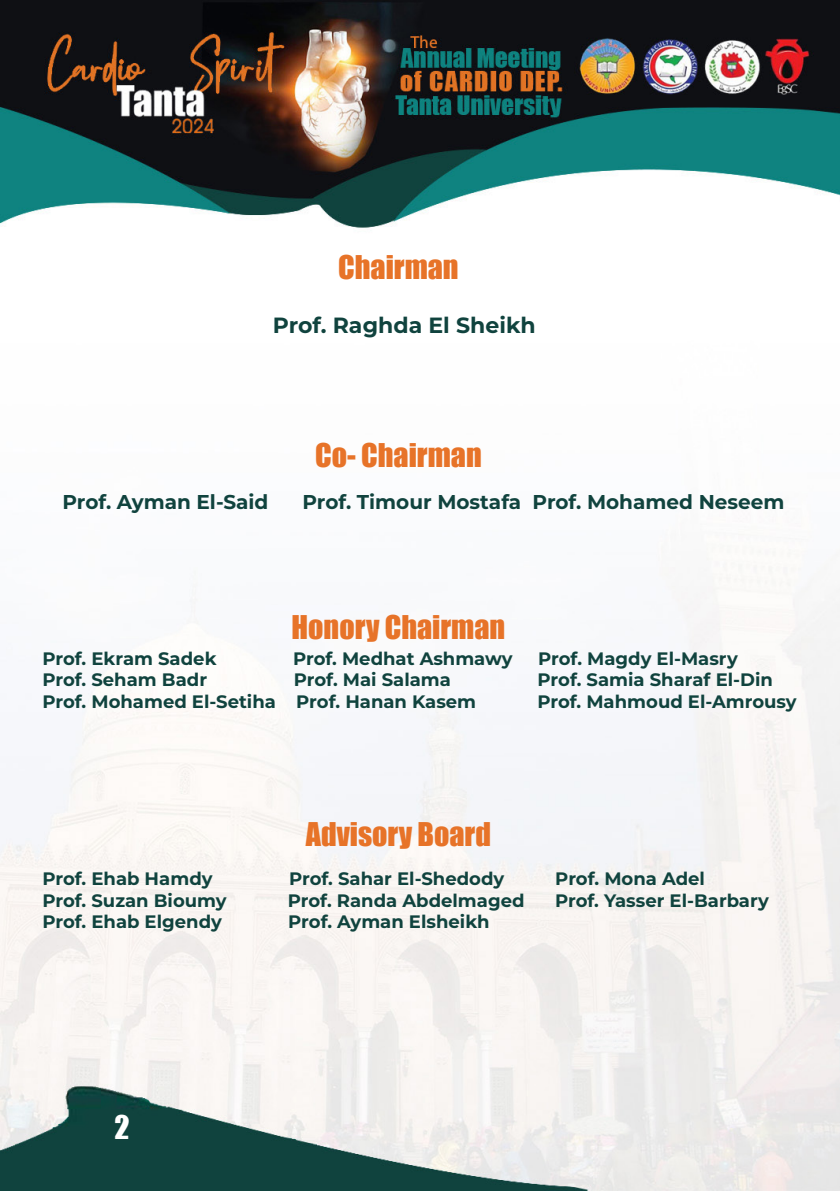
<style>
.page{position:relative;width:840px;height:1191px;background:#fff}
.page>*{position:absolute;margin:0;border:0;box-sizing:border-box;transform-origin:0 0}
.t1{font:30px "Impact";color:#e77328}
.t2{font:30px "Impact";color:#fff}
.t3{font:700 22px "Montserrat";color:#10433e}
.t4{font:700 20px "Montserrat";color:#10433e}
.t5{font:700 18px "Montserrat";color:#10433e}
</style>
<div class="page">
<img style="left:0;top:0;width:839px;height:1191px">
<p class="t1" style="left:338px;top:244px;width:122px">Chairman</p>
<p class="t3" style="left:273px;top:309px;width:264px">Prof. Raghda El Sheikh</p>
<p class="t1" style="left:315px;top:431px;width:168px">Co- Chairman</p>
<p class="t4" style="left:62px;top:488px;width:207px">Prof. Ayman El-Said</p>
<p class="t4" style="left:302px;top:488px;width:483px">Prof. Timour Mostafa Prof. Mohamed Neseem</p>
<p class="t1" style="left:291px;top:604px;width:215px">Honory Chairman</p>
<p class="t5" style="left:42px;top:645px;width:175px">Prof. Ekram Sadek</p>
<p class="t5" style="left:293px;top:645px;width:221px">Prof. Medhat Ashmawy</p>
<p class="t5" style="left:538px;top:645px;width:201px">Prof. Magdy El-Masry</p>
<p class="t5" style="left:42px;top:667px;width:166px">Prof. Seham Badr</p>
<p class="t5" style="left:294px;top:667px;width:158px">Prof. Mai Salama</p>
<p class="t5" style="left:537px;top:667px;width:237px">Prof. Samia Sharaf El-Din</p>
<p class="t5" style="left:42px;top:688px;width:435px">Prof. Mohamed El-Setiha Prof. Hanan Kasem</p>
<p class="t5" style="left:537px;top:688px;width:260px">Prof. Mahmoud El-Amrousy</p>
<p class="t1" style="left:306px;top:811px;width:186px">Advisory Board</p>
<p class="t5" style="left:42px;top:865px;width:171px">Prof. Ehab Hamdy</p>
<p class="t5" style="left:289px;top:865px;width:217px">Prof. Sahar El-Shedody</p>
<p class="t5" style="left:555px;top:865px;width:151px">Prof. Mona Adel</p>
<p class="t5" style="left:42px;top:887px;width:186px">Prof. Suzan Bioumy</p>
<p class="t5" style="left:288px;top:887px;width:238px">Prof. Randa Abdelmaged</p>
<p class="t5" style="left:554px;top:887px;width:215px">Prof. Yasser El-Barbary</p>
<p class="t5" style="left:42px;top:908px;width:181px">Prof. Ehab Elgendy</p>
<p class="t5" style="left:288px;top:908px;width:203px">Prof. Ayman Elsheikh</p>
<h1 class="t2" style="left:114px;top:1103px;width:17px">2</h1>
</div>
